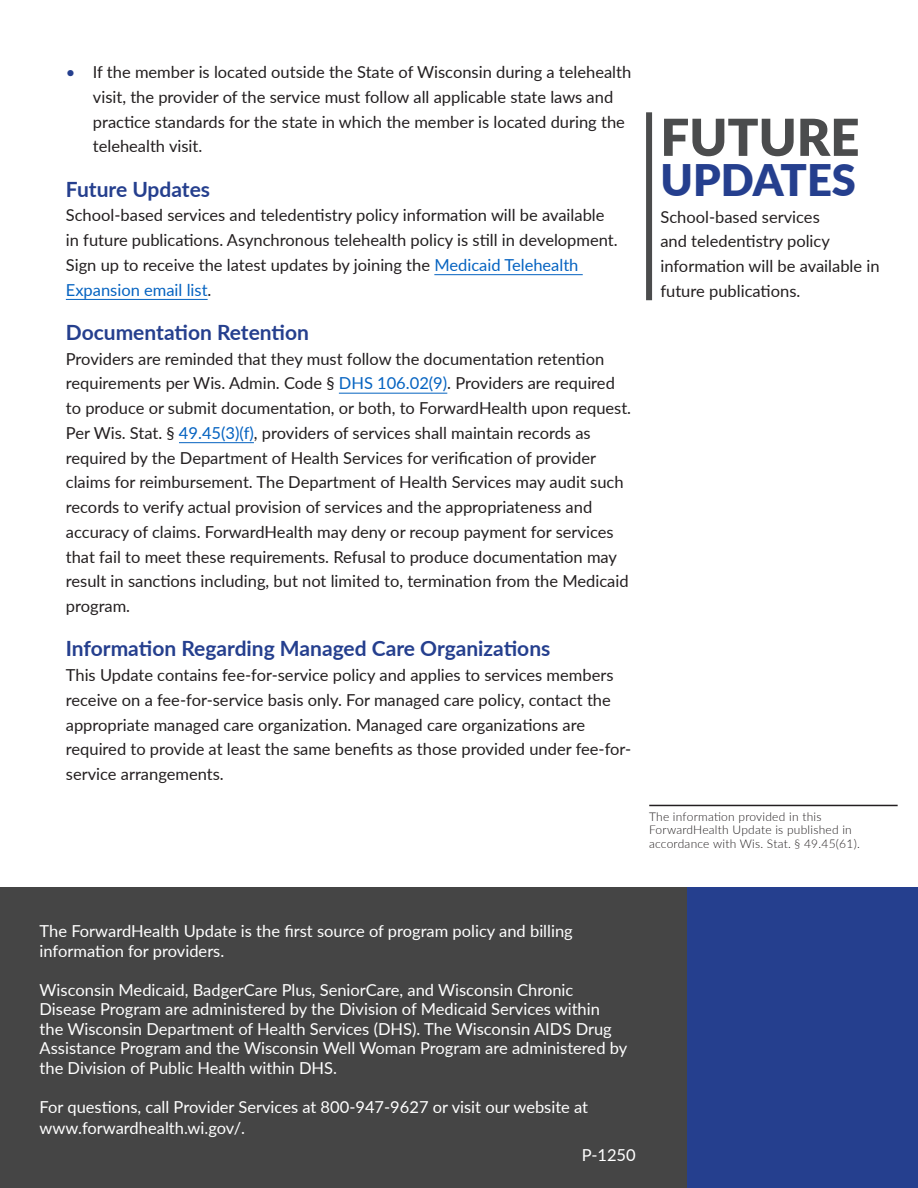
<style>
.page{position:relative;width:918px;height:1188px;background:#fff}
.page>*{position:absolute;margin:0;border:0;box-sizing:border-box;transform-origin:0 0}
.t1{font:900 51px "Lato";color:#4b4c4d}
.t2{font:900 43.5px "Lato";color:#253f8e}
.Heading_1{font:700 21px "Lato";color:#253f8e}
.Body_Text_for_Update{font:16.5px/24.8px "Lato";color:#231f20}
.t3{font:16.5px/19.5px "Lato";color:#fff}
.t4{font:300 12px/13.5px "Lato";letter-spacing:.02em;color:#231f20}
.s1{color:#253f8e}
.s2{color:#0563c1}
</style>
<div class="page">
<div style="left:0;top:888px;width:688px;height:300px;background:#454545"></div>
<div style="left:688px;top:888px;width:230px;height:300px;background:#253f8e"></div>
<hr style="left:649px;top:805px;width:249px;height:1px;background:#231f20">
<hr style="left:434px;top:274px;width:149px;height:1px;background:#0563c1">
<hr style="left:66px;top:299px;width:142px;height:1px;background:#0563c1">
<hr style="left:339px;top:393px;width:108px;height:1px;background:#0563c1">
<hr style="left:179px;top:442px;width:75px;height:1px;background:#0563c1">
<div style="left:646px;top:112px;width:6px;height:188px;background:#4b4c4d"></div>
<p class="Body_Text_for_Update" style="left:93px;top:59px;width:540px;text-indent:-27px"><span class="s1">•</span> If the member is located outside the State of Wisconsin during a telehealth visit, the provider of the service must follow all applicable state laws and practice standards for the state in which the member is located during the telehealth visit.</p>
<p class="Heading_1" style="left:66px;top:173px;width:146px">Future Updates</p>
<p class="Body_Text_for_Update" style="left:66px;top:202px;width:553px">School-based services and teledentistry policy information will be available in future publications. Asynchronous telehealth policy is still in development.<br>Sign up to receive the latest updates by joining the <span class="s2">Medicaid Telehealth Expansion email list</span>.</p>
<p class="Heading_1" style="left:66px;top:317px;width:245px">Documentation Retention</p>
<p class="Body_Text_for_Update" style="left:66px;top:346px;width:567px">Providers are reminded that they must follow the documentation retention requirements per Wis. Admin. Code § <span class="s2">DHS 106.02(9)</span>. Providers are required to produce or submit documentation, or both, to ForwardHealth upon request.<br>Per Wis. Stat. § <span class="s2">49.45(3)(f)</span>, providers of services shall maintain records as required by the Department of Health Services for verification of provider claims for reimbursement. The Department of Health Services may audit such records to verify actual provision of services and the appropriateness and accuracy of claims. ForwardHealth may deny or recoup payment for services that fail to meet these requirements. Refusal to produce documentation may result in sanctions including, but not limited to, termination from the Medicaid program.</p>
<p class="Heading_1" style="left:66px;top:633px;width:486px">Information Regarding Managed Care Organizations</p>
<p class="Body_Text_for_Update" style="left:66px;top:662px;width:567px">This Update contains fee-for-service policy and applies to services members receive on a fee-for-service basis only. For managed care policy, contact the appropriate managed care organization. Managed care organizations are required to provide at least the same benefits as those provided under fee-for&shy;service arrangements.</p>
<p class="t1" style="left:660px;top:99px;width:201px">FUTURE</p>
<p class="t2" style="left:660px;top:148px;width:197px">UPDATES</p>
<p class="Body_Text_for_Update" style="left:660px;top:204px;width:221px">School-based services<br>and teledentistry policy information will be available in future publications.</p>
<p class="t4" style="left:649px;top:809px;width:212px">The information provided in this<br>ForwardHealth Update is published in accordance with Wis. Stat. § 49.45(61).</p>
<p class="t3" style="left:40px;top:921px;width:535px">The ForwardHealth Update is the first source of program policy and billing information for providers.</p>
<p class="t3" style="left:40px;top:979px;width:589px">Wisconsin Medicaid, BadgerCare Plus, SeniorCare, and Wisconsin Chronic Disease Program are administered by the Division of Medicaid Services within the Wisconsin Department of Health Services (DHS). The Wisconsin AIDS Drug Assistance Program and the Wisconsin Well Woman Program are administered by the Division of Public Health within DHS.</p>
<p class="t3" style="left:40px;top:1096px;width:550px;line-height:21px">For questions, call Provider Services at 800-947-9627 or visit our website at www.forwardhealth.wi.gov/.</p>
<p class="t3" style="left:582px;top:1144px;width:55px">P-1250</p>
</div>
